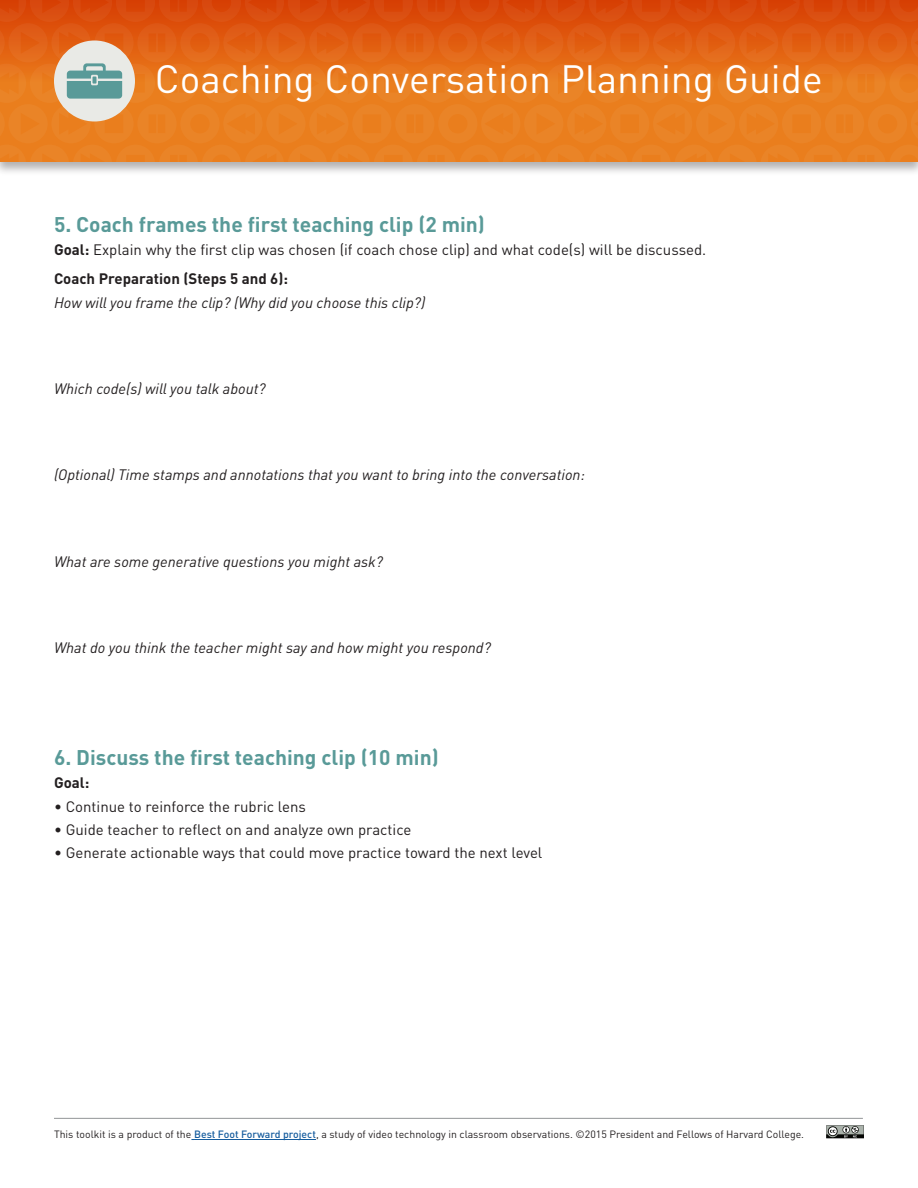
<style>
.page{position:relative;width:918px;height:1188px;background:#fff}
.page>*{position:absolute;margin:0;border:0;box-sizing:border-box;transform-origin:0 0}
.t1{font:39px "DINOT";color:#fff}
.teal_subhead{font:700 21px "DINOT";color:#599a98}
.body_copy{font:italic 15px "DINOT";color:#231f20}
.body_copy-2{font:15px "DINOT";color:#231f20}
.body_copy-3{font:700 15px "DINOT";color:#231f20}
.t2{font:10.5px "DINOT";color:#231f20}
.s1{font-weight:700}
.s2{font-weight:500;color:#175d9e}
</style>
<div class="page">
<div style="left:0;top:0;width:918px;height:176px;background:#231f20;opacity:.35"></div>
<svg style="left:0;top:0;width:918px;height:162px"></svg>
<hr style="left:194px;top:1139px;width:122px;height:1px;background:#175d9e">
<hr style="left:54px;top:1118px;width:809px;height:1px;background:#939598">
<svg style="left:826px;top:1125px;width:38px;height:14px"></svg>
<p class="t1" style="left:155px;top:55px;width:669px">Coaching Conversation Planning Guide</p>
<p class="teal_subhead" style="left:54px;top:211px;width:432px">5. Coach frames the first teaching clip (2 min)</p>
<p class="body_copy-2" style="left:54px;top:241px;width:654px"><span class="s1">Goal:</span> Explain why the first clip was chosen (if coach chose clip) and what code(s) will be discussed.</p>
<p class="body_copy-3" style="left:54px;top:269px;width:236px">Coach Preparation (Steps 5 and 6):</p>
<p class="body_copy" style="left:54px;top:293px;width:373px">How will you frame the clip? (Why did you choose this clip?)</p>
<p class="body_copy" style="left:54px;top:379px;width:213px">Which code(s) will you talk about?</p>
<p class="body_copy" style="left:54px;top:466px;width:532px">(Optional) Time stamps and annotations that you want to bring into the conversation:</p>
<p class="body_copy" style="left:54px;top:552px;width:331px">What are some generative questions you might ask?</p>
<p class="body_copy" style="left:54px;top:639px;width:438px">What do you think the teacher might say and how might you respond?</p>
<p class="teal_subhead" style="left:54px;top:744px;width:386px">6. Discuss the first teaching clip (10 min)</p>
<p class="body_copy-3" style="left:54px;top:773px;width:37px">Goal:</p>
<p class="body_copy-2" style="left:54px;top:797px;width:253px">• Continue to reinforce the rubric lens</p>
<p class="body_copy-2" style="left:54px;top:820px;width:359px">• Guide teacher to reflect on and analyze own practice</p>
<p class="body_copy-2" style="left:54px;top:844px;width:490px">• Generate actionable ways that could move practice toward the next level</p>
<p class="t2" style="left:54px;top:1128px;width:752px">This toolkit is a product of the <span class="s2">Best Foot Forward project</span>, a study of video technology in classroom observations. ©2015 President and Fellows of Harvard College.</p>
</div>
